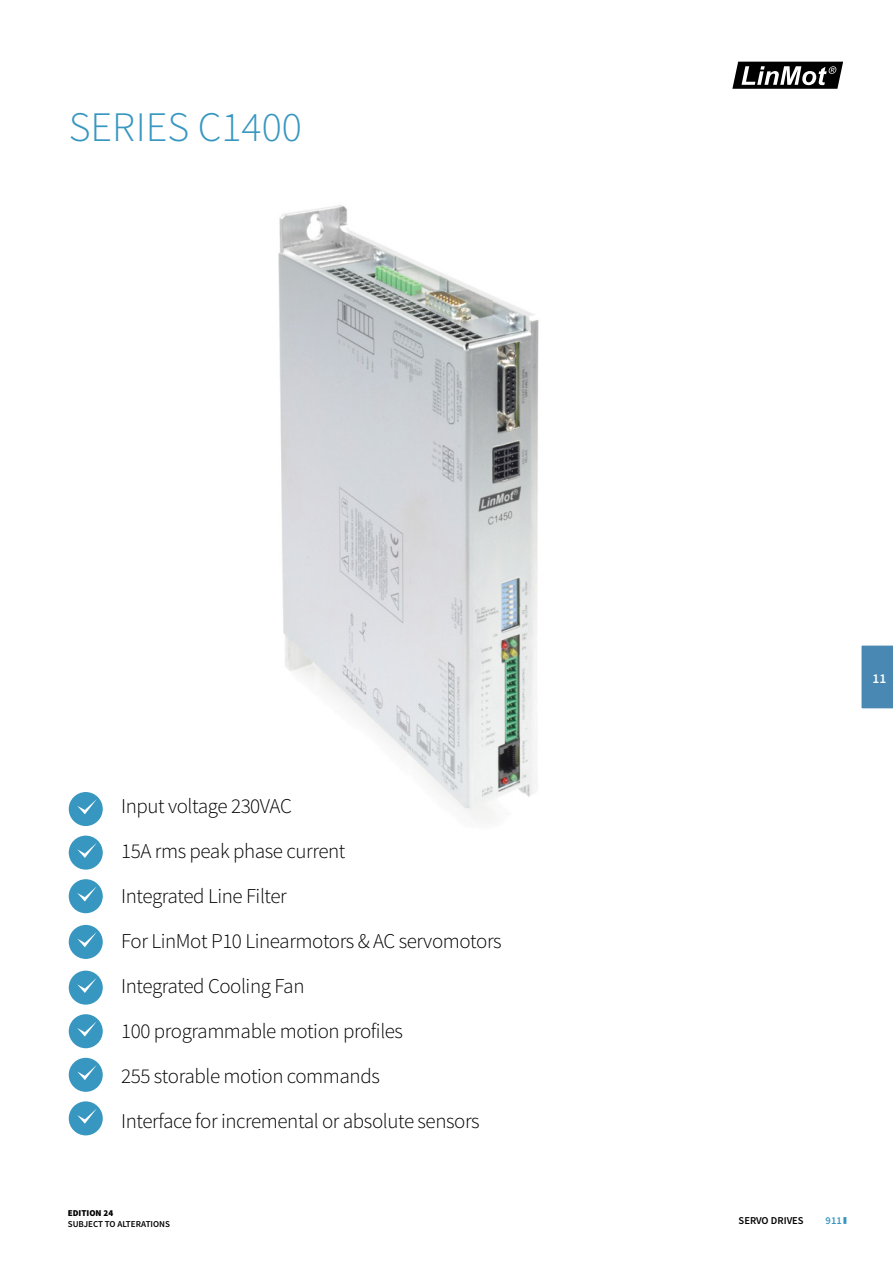
<style>
.page{position:relative;width:893px;height:1263px;background:#fff}
.page>*{position:absolute;margin:0;border:0;box-sizing:border-box;transform-origin:0 0}
.t1{font:300 42px "Source Sans Pro";color:#3797c1}
.t2{font:300 21px "Source Sans Pro";letter-spacing:-.02em;color:#000}
.t3{font:600 13.5px "Source Sans Pro";color:#fff}
.t4{font:600 10.5px "Source Sans Pro";color:#000}
.t5{font:600 10.5px "Source Sans Pro";color:#3797c1}
.t6{font:600 9px "Source Sans Pro";color:#000}
.t7{font:900 9px "Source Sans Pro";color:#000}
</style>
<div class="page">
<svg style="left:732px;top:61px;width:112px;height:28px"></svg>
<div style="left:861px;top:645px;width:32px;height:64px;background:#4888b3"></div>
<svg style="left:843px;top:1217px;width:3px;height:7px"></svg>
<img style="left:278px;top:205px;width:261px;height:616px">
<div style="left:69px;top:792px;width:34px;height:34px;background:#3797c1;border-radius:50%"></div>
<div style="left:69px;top:836px;width:34px;height:34px;background:#3797c1;border-radius:50%"></div>
<div style="left:69px;top:879px;width:34px;height:34px;background:#3797c1;border-radius:50%"></div>
<div style="left:69px;top:925px;width:34px;height:34px;background:#3797c1;border-radius:50%"></div>
<div style="left:69px;top:971px;width:34px;height:34px;background:#3797c1;border-radius:50%"></div>
<div style="left:69px;top:1014px;width:34px;height:34px;background:#3797c1;border-radius:50%"></div>
<div style="left:69px;top:1058px;width:34px;height:34px;background:#3797c1;border-radius:50%"></div>
<div style="left:69px;top:1101px;width:34px;height:34px;background:#3797c1;border-radius:50%"></div>
<svg style="left:77px;top:799px;width:20px;height:15px"></svg>
<svg style="left:77px;top:843px;width:20px;height:15px"></svg>
<svg style="left:77px;top:886px;width:20px;height:15px"></svg>
<svg style="left:77px;top:932px;width:20px;height:15px"></svg>
<svg style="left:77px;top:978px;width:20px;height:15px"></svg>
<svg style="left:77px;top:1021px;width:20px;height:15px"></svg>
<svg style="left:77px;top:1065px;width:20px;height:15px"></svg>
<svg style="left:77px;top:1109px;width:20px;height:15px"></svg>
<p class="t1" style="left:69px;top:101px;width:235px">SERIES C1400</p>
<p class="t2" style="left:121px;top:793px;width:172px">Input voltage 230VAC</p>
<p class="t2" style="left:121px;top:838px;width:226px">15A rms peak phase current</p>
<p class="t2" style="left:121px;top:883px;width:167px">Integrated Line Filter</p>
<p class="t2" style="left:121px;top:928px;width:382px">For LinMot P10 Linearmotors &amp; AC servomotors</p>
<p class="t2" style="left:121px;top:973px;width:185px">Integrated Cooling Fan</p>
<p class="t2" style="left:121px;top:1018px;width:283px">100 programmable motion profiles</p>
<p class="t2" style="left:121px;top:1063px;width:260px">255 storable motion commands</p>
<p class="t2" style="left:121px;top:1108px;width:360px">Interface for incremental or absolute sensors</p>
<p class="t7" style="left:68px;top:1207px;width:47px">EDITION 24</p>
<p class="t6" style="left:68px;top:1218px;width:104px">SUBJECT TO ALTERATIONS</p>
<p class="t3" style="left:872px;top:670px;width:15px">11</p>
<p class="t4" style="left:739px;top:1214px;width:67px">SERVO DRIVES</p>
<p class="t5" style="left:826px;top:1214px;width:18px">911</p>
</div>
